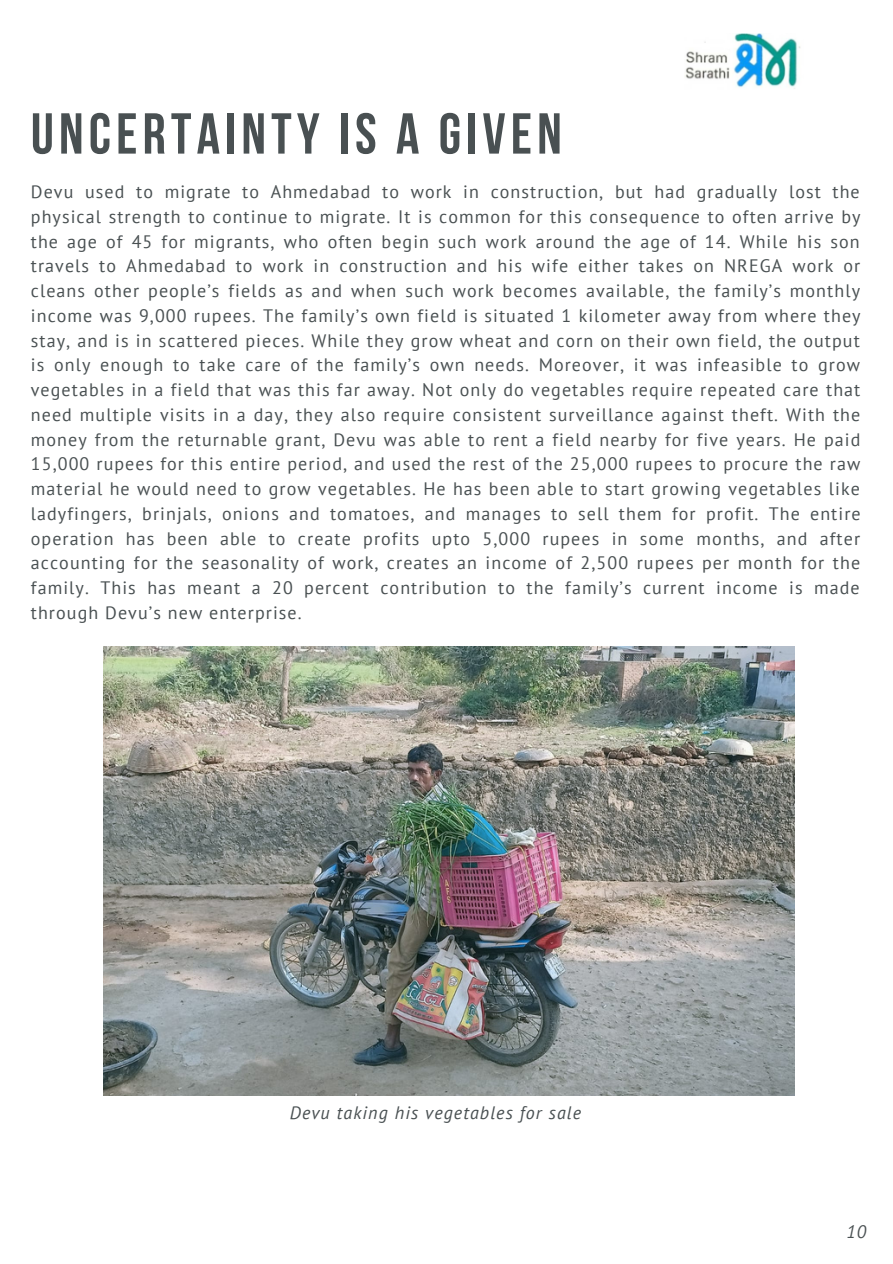
<style>
.page{position:relative;width:893px;height:1264px;background:#fff}
.page>*{position:absolute;margin:0;border:0;box-sizing:border-box;transform-origin:0 0}
.t1{font:700 57.6px "Bebas Neue";letter-spacing:.09em;color:#495052}
.t2{font:18px/24.8px "PT Sans";letter-spacing:.06em;color:#495052;text-align:justify}
.t3{font:italic 18px "PT Sans";letter-spacing:.06em;color:#495052}
</style>
<div class="page">
<img style="left:104px;top:646px;width:690px;height:449px">
<img style="left:685px;top:34px;width:116px;height:54px">
<h1 class="t1" style="left:31px;top:110px;width:532px">UNCERTAINTY IS A GIVEN</h1>
<p class="t2" style="left:31px;top:179px;width:831px">Devu used to migrate to Ahmedabad to work in construction, but had gradually lost the physical strength to continue to migrate. It is common for this consequence to often arrive by the age of 45 for migrants, who often begin such work around the age of 14. While his son travels to Ahmedabad to work in construction and his wife either takes on NREGA work or cleans other people’s fields as and when such work becomes available, the family’s monthly income was 9,000 rupees. The family’s own field is situated 1 kilometer away from where they stay, and is in scattered pieces. While they grow wheat and corn on their own field, the output is only enough to take care of the family’s own needs. Moreover, it was infeasible to grow vegetables in a field that was this far away. Not only do vegetables require repeated care that need multiple visits in a day, they also require consistent surveillance against theft. With the money from the returnable grant, Devu was able to rent a field nearby for five years. He paid 15,000 rupees for this entire period, and used the rest of the 25,000 rupees to procure the raw material he would need to grow vegetables. He has been able to start growing vegetables like ladyfingers, brinjals, onions and tomatoes, and manages to sell them for profit. The entire operation has been able to create profits upto 5,000 rupees in some months, and after accounting for the seasonality of work, creates an income of 2,500 rupees per month for the family. This has meant a 20 percent contribution to the family’s current income is made through Devu’s new enterprise.</p>
<p class="t3" style="left:290px;top:1100px;width:293px">Devu taking his vegetables for sale</p>
<p class="t3" style="left:846px;top:1219px;width:21px">10</p>
</div>
